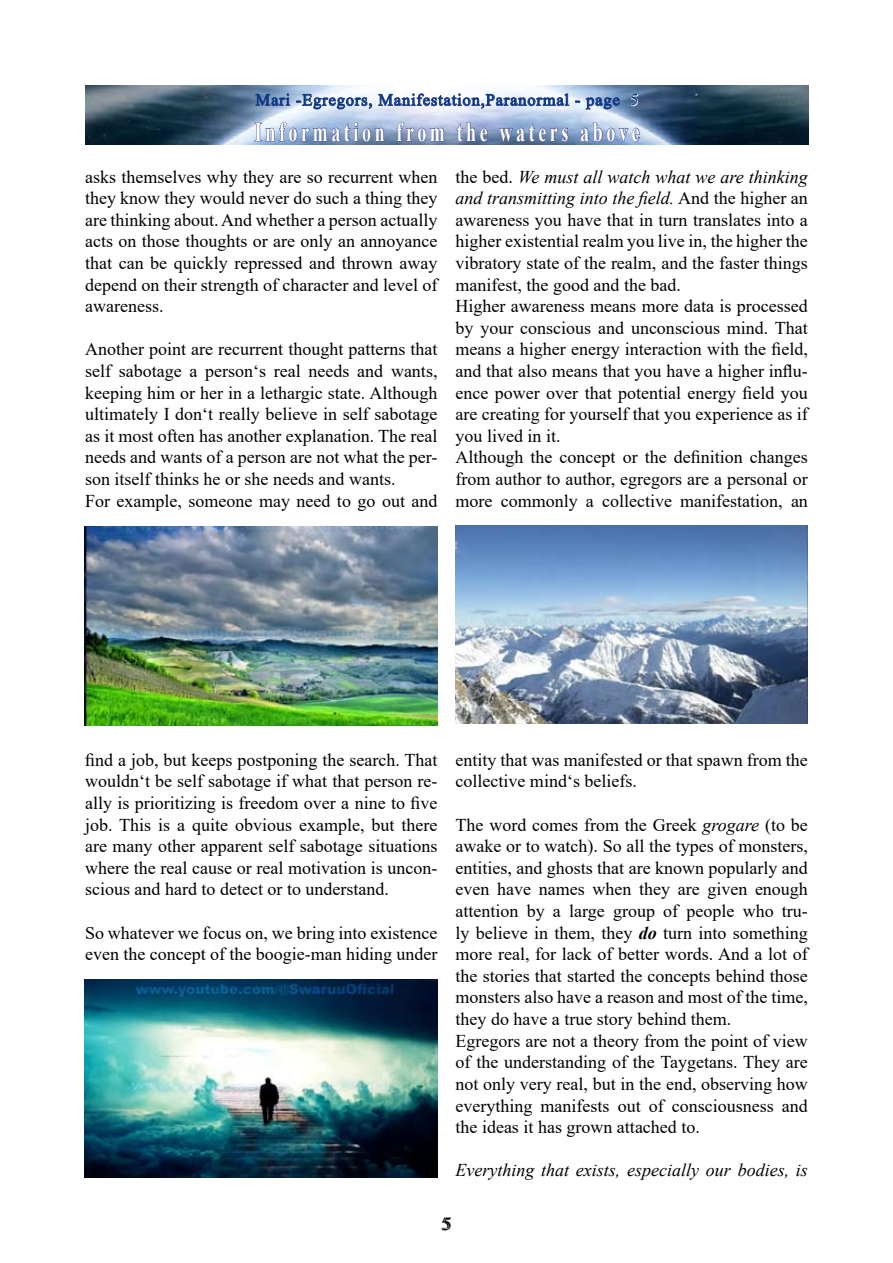
<style>
.page{position:relative;width:893px;height:1263px;background:#fff}
.page>*{position:absolute;margin:0;border:0;box-sizing:border-box;transform-origin:0 0}
.t1{font:700 27px "Times New Roman";letter-spacing:.2em;color:#fff;scale:.67 1}
.t2{font:18px/21.6px "Times New Roman";color:#000}
.t3{font:italic 18px "Times New Roman";color:#000}
.t4{font:16.5px "Times New Roman";letter-spacing:.05em;color:#003882}
.s1{font-style:italic}
.s2{font-weight:700;font-style:italic}
</style>
<div class="page">
<img style="left:86px;top:85px;width:723px;height:60px">
<svg style="left:441px;top:1217px;width:10px;height:13px"></svg>
<svg style="left:255px;top:93px;width:36px;height:13px"></svg>
<svg style="left:297px;top:94px;width:75px;height:16px"></svg>
<svg style="left:378px;top:93px;width:192px;height:16px"></svg>
<svg style="left:576px;top:97px;width:44px;height:13px"></svg>
<svg style="left:630px;top:94px;width:9px;height:13px"></svg>
<svg style="left:254px;top:122px;width:131px;height:23px;background:#869cc4"></svg>
<svg style="left:396px;top:122px;width:49px;height:23px"></svg>
<svg style="left:456px;top:122px;width:32px;height:20px"></svg>
<svg style="left:499px;top:123px;width:70px;height:19px"></svg>
<svg style="left:580px;top:122px;width:60px;height:23px"></svg>
<img style="left:85px;top:527px;width:352px;height:198px">
<img style="left:85px;top:979px;width:352px;height:199px">
<img style="left:455px;top:525px;width:353px;height:199px">
<p class="t4" style="left:256px;top:88px;width:385px">Mari -Egregors, Manifestation,Paranormal - page 5</p>
<h1 class="t1" style="left:255px;top:112px;width:576px">Information from the waters above</h1>
<p class="t2" style="left:85px;top:165px;width:354px;text-align:justify">asks themselves why they are so recurrent when they know they would never do such a thing they are thinking about. And whether a person actually acts on those thoughts or are only an annoyance that can be quickly repressed and thrown away depend on their strength of character and level of awareness.</p>
<p class="t2" style="left:85px;top:338px;width:354px">Another point are recurrent thought patterns that self sabotage a person‘s real needs and wants, keeping him or her in a lethargic state. Although ultimately I don‘t really believe in self sabotage as it most often has another explanation. The real needs and wants of a person are not what the per&shy;son itself thinks he or she needs and wants.<br>For example, someone may need to go out and</p>
<p class="t2" style="left:455px;top:165px;width:354px">the bed. <span class="s1">We must all watch what we are thinking and transmitting into the field.</span> And the higher an awareness you have that in turn translates into a higher existential realm you live in, the higher the vibratory state of the realm, and the faster things manifest, the good and the bad.<br>Higher awareness means more data is processed by your conscious and unconscious mind. That means a higher energy interaction with the field, and that also means that you have a higher influ&shy;ence power over that potential energy field you are creating for yourself that you experience as if you lived in it.<br>Although the concept or the definition changes from author to author, egregors are a personal or more commonly a collective manifestation, an</p>
<p class="t2" style="left:85px;top:748px;width:354px;text-align:justify">find a job, but keeps postponing the search. That wouldn‘t be self sabotage if what that person re&shy;ally is prioritizing is freedom over a nine to five job. This is a quite obvious example, but there are many other apparent self sabotage situations where the real cause or real motivation is uncon&shy;scious and hard to detect or to understand.</p>
<p class="t2" style="left:85px;top:921px;width:354px">So whatever we focus on, we bring into existence even the concept of the boogie-man hiding under</p>
<p class="t2" style="left:455px;top:748px;width:354px">entity that was manifested or that spawn from the collective mind‘s beliefs.</p>
<p class="t2" style="left:455px;top:813px;width:354px">The word comes from the Greek <span class="s1">grogare</span> (to be awake or to watch). So all the types of monsters, entities, and ghosts that are known popularly and even have names when they are given enough attention by a large group of people who tru&shy;ly believe in them, they <span class="s2">do</span> turn into something more real, for lack of better words. And a lot of the stories that started the concepts behind those monsters also have a reason and most of the time, they do have a true story behind them.<br>Egregors are not a theory from the point of view of the understanding of the Taygetans. They are not only very real, but in the end, observing how everything manifests out of consciousness and the ideas it has grown attached to.</p>
<p class="t3" style="left:455px;top:1158px;width:354px">Everything that exists, especially our bodies, is</p>
<p class="t2" style="left:443px;top:1212px;width:10px">5</p>
</div>
